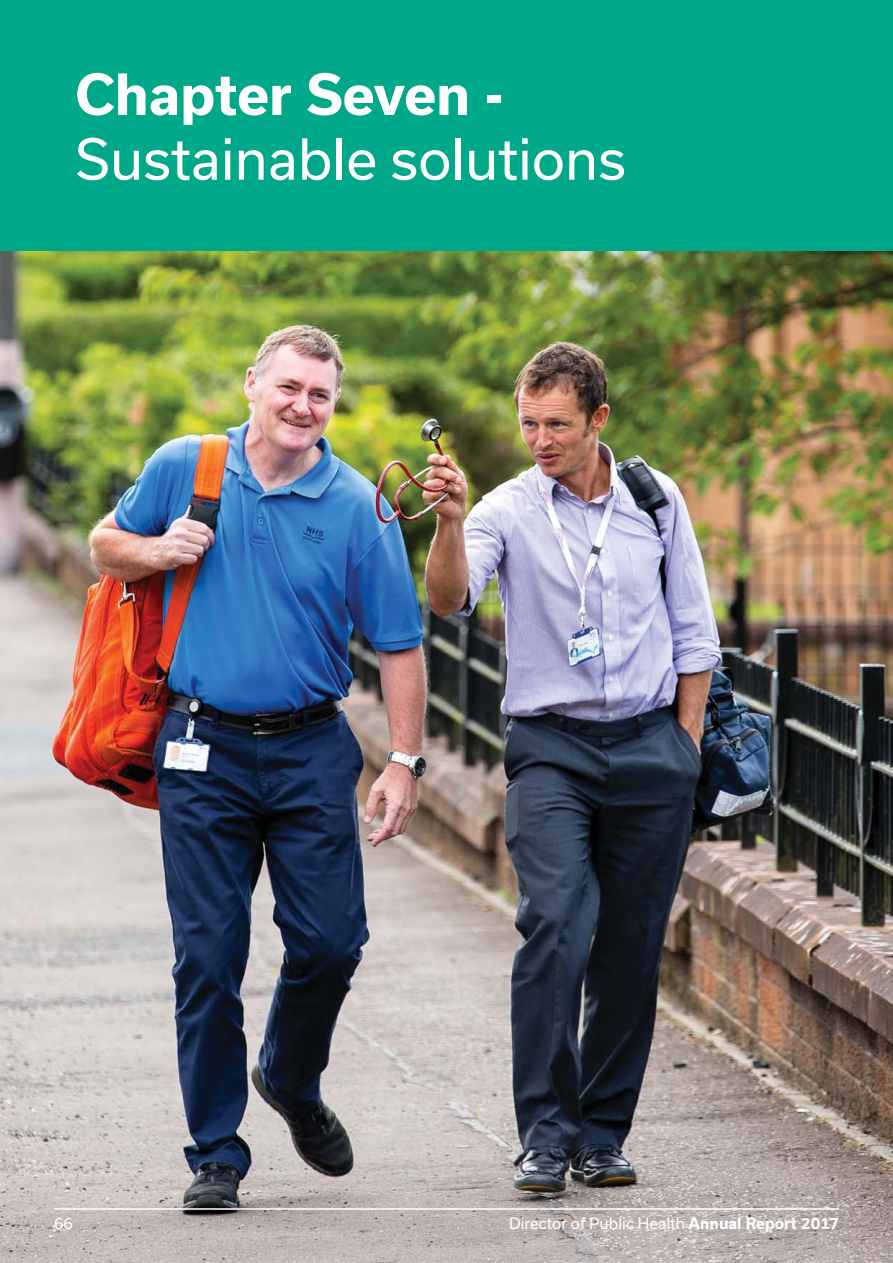
<style>
.page{position:relative;width:893px;height:1263px;background:#fff}
.page>*{position:absolute;margin:0;border:0;box-sizing:border-box;transform-origin:0 0}
.t1{font:54px "Usual";color:#fff}
.t2{font:700 54px "Usual";color:#fff}
.t3{font:15px "Usual";color:#fff}
.s1{font-weight:700}
</style>
<div class="page">
<div style="left:0;top:0;width:893px;height:251px;background:#00a88a"></div>
<img style="left:0;top:251px;width:893px;height:1012px">
<hr style="left:54px;top:1208px;width:785px;height:2px;background:#fff">
<h1 class="t2" style="left:75px;top:70px;width:430px">Chapter Seven -</h1>
<h1 class="t1" style="left:75px;top:135px;width:552px">Sustainable solutions</h1>
<p class="t3" style="left:54px;top:1216px;width:20px">66</p>
<p class="t3" style="left:509px;top:1216px;width:331px">Director of Public Health <span class="s1">Annual Report 2017</span></p>
</div>
